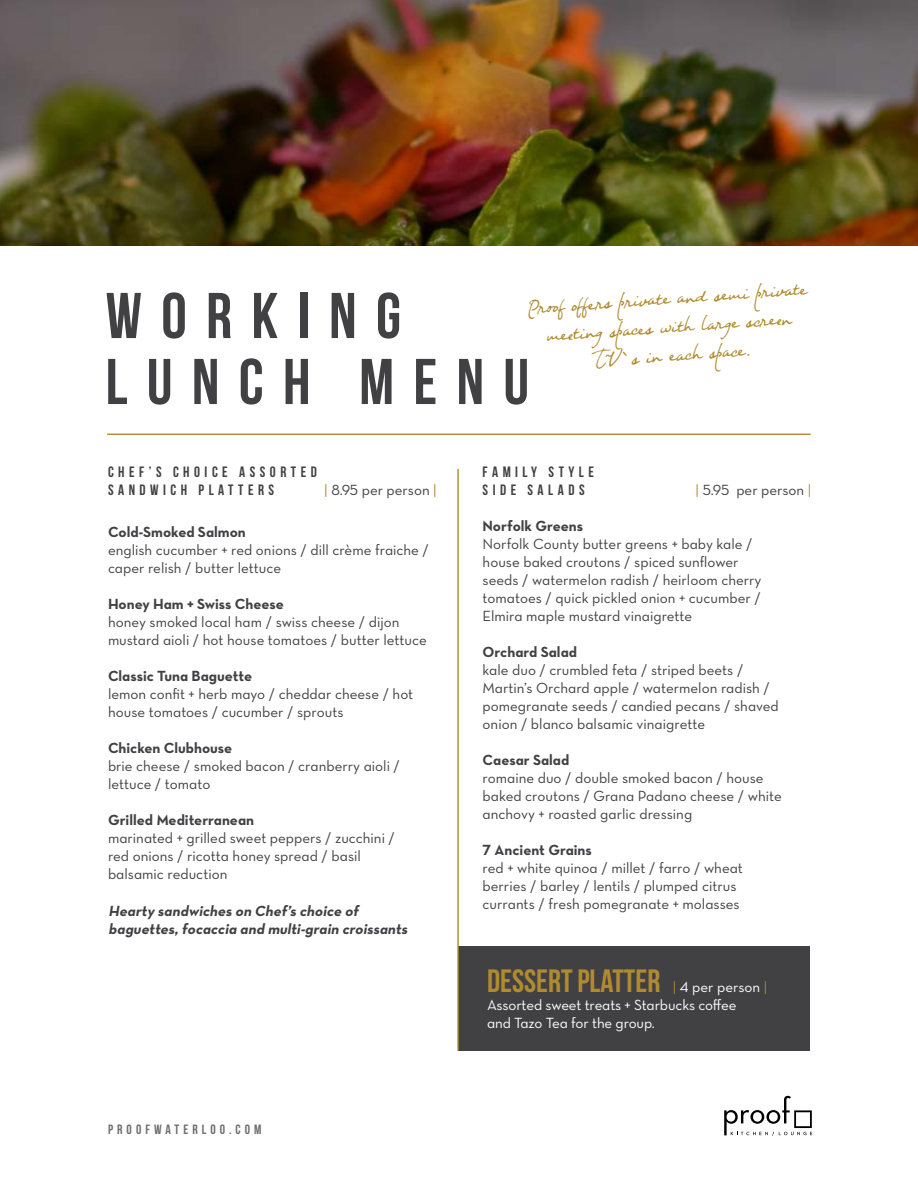
<style>
.page{position:relative;width:918px;height:1188px;background:#fff}
.page>*{position:absolute;margin:0;border:0;box-sizing:border-box;transform-origin:0 0}
.t1{font:700 64.5px/66px "Bebas Neue";letter-spacing:.3em;color:#414042}
.t2{font:700 32.25px "Bebas Neue";color:#b08b2e}
.t3{font:18px/28.5px "Night Wind Sent";color:#b08b2e;text-align:center}
.t4{font:15px/18px "Neutra Text Book Alt";color:#414042}
.t5{font:15px "Neutra Text Bold Alt";color:#414042}
.t6{font:italic 15px/18px "Neutra Text Bold Alt";color:#414042}
.t7{font:700 15px/18px "Bebas Neue";letter-spacing:.3em;color:#414042}
.t8{font:15px/18px "Neutra Text Book Alt";letter-spacing:-.01em;color:#fff}
.t9{font:700 13.5px "Bebas Neue";letter-spacing:.3em;color:#6d6e71}
.s1{color:#b08b2e}
.s2{font-family:"Neutra Text Book Alt";font-weight:400;font-size:15px}
.s3{font-family:"Neutra Text Book Alt";font-weight:400;font-size:15px;color:#fff}
</style>
<div class="page">
<svg style="left:724px;top:1096px;width:88px;height:40px"></svg>
<div style="left:459px;top:946px;width:351px;height:105px;background:#414042"></div>
<hr style="left:457px;top:469px;width:2px;height:582px;background:#b08b2e">
<img style="left:0;top:0;width:918px;height:245px">
<hr style="left:107px;top:434px;width:704px;height:1px;background:#b08b2e">
<p class="t3" style="left:526px;top:293px;width:280px;rotate:-4deg">Proof offers private and semi private meeting spaces with large screen<br>TV`s in each space.</p>
<h1 class="t1" style="left:106px;top:282px;width:425px">WORKING<br>LUNCH MENU</h1>
<p class="t7" style="left:483px;top:463px;width:113px">FAMILY STYLE<br>SIDE SALADS</p>
<p class="t5" style="left:483px;top:517px;width:102px">Norfolk Greens</p>
<p class="t4" style="left:483px;top:535px;width:280px">Norfolk County butter greens + baby kale / house baked croutons / spiced sunflower seeds / watermelon radish / heirloom cherry tomatoes / quick pickled onion + cucumber / Elmira maple mustard vinaigrette</p>
<p class="t5" style="left:483px;top:643px;width:96px">Orchard Salad</p>
<p class="t4" style="left:483px;top:661px;width:298px">kale duo / crumbled feta / striped beets / Martin’s Orchard apple / watermelon radish / pomegranate seeds / candied pecans / shaved onion / blanco balsamic vinaigrette</p>
<p class="t5" style="left:483px;top:751px;width:88px">Caesar Salad</p>
<p class="t4" style="left:483px;top:769px;width:301px">romaine duo / double smoked bacon / house baked croutons / Grana Padano cheese / white anchovy + roasted garlic dressing</p>
<p class="t5" style="left:483px;top:841px;width:111px">7 Ancient Grains</p>
<p class="t4" style="left:483px;top:859px;width:262px">red + white quinoa / millet / farro / wheat berries / barley / lentils / plumped citrus currants / fresh pomegranate + molasses</p>
<p class="t7" style="left:108px;top:463px;width:210px">CHEF’S CHOICE ASSORTED<br>SANDWICH PLATTERS</p>
<p class="t4" style="left:324px;top:481px;width:114px"><span class="s1">|</span> 8.95 per person <span class="s1">|</span></p>
<p class="t4" style="left:696px;top:481px;width:117px"><span class="s1">|</span> 5.95 per person <span class="s1">|</span></p>
<p class="t5" style="left:108px;top:523px;width:139px">Cold-Smoked Salmon</p>
<p class="t4" style="left:108px;top:541px;width:323px">english cucumber + red onions / dill crème fraiche / caper relish / butter lettuce</p>
<p class="t5" style="left:108px;top:595px;width:177px">Honey Ham + Swiss Cheese</p>
<p class="t4" style="left:108px;top:613px;width:320px">honey smoked local ham / swiss cheese / dijon mustard aioli / hot house tomatoes / butter lettuce</p>
<p class="t5" style="left:108px;top:667px;width:146px">Classic Tuna Baguette</p>
<p class="t4" style="left:108px;top:685px;width:307px">lemon confit + herb mayo / cheddar cheese / hot house tomatoes / cucumber / sprouts</p>
<p class="t5" style="left:108px;top:739px;width:126px">Chicken Clubhouse</p>
<p class="t4" style="left:108px;top:757px;width:294px">brie cheese / smoked bacon / cranberry aioli / lettuce / tomato</p>
<p class="t5" style="left:108px;top:811px;width:148px">Grilled Mediterranean</p>
<p class="t4" style="left:108px;top:829px;width:289px">marinated + grilled sweet peppers / zucchini / red onions / ricotta honey spread / basil balsamic reduction</p>
<p class="t6" style="left:109px;top:901px;width:303px">Hearty sandwiches on Chef’s choice of baguettes,focaccia and multi-grain croissants</p>
<p class="t9" style="left:108px;top:1122px;width:155px">PROOFWATERLOO.COM</p>
<h2 class="t2" style="left:487px;top:963px;width:282px">DESSERT PLATTER <span class="s2">|</span> <span class="s3">4 per person</span> <span class="s2">|</span></h2>
<p class="t8" style="left:487px;top:995px;width:251px">Assorted sweet treats + Starbucks coffee and Tazo Tea for the group.</p>
</div>
